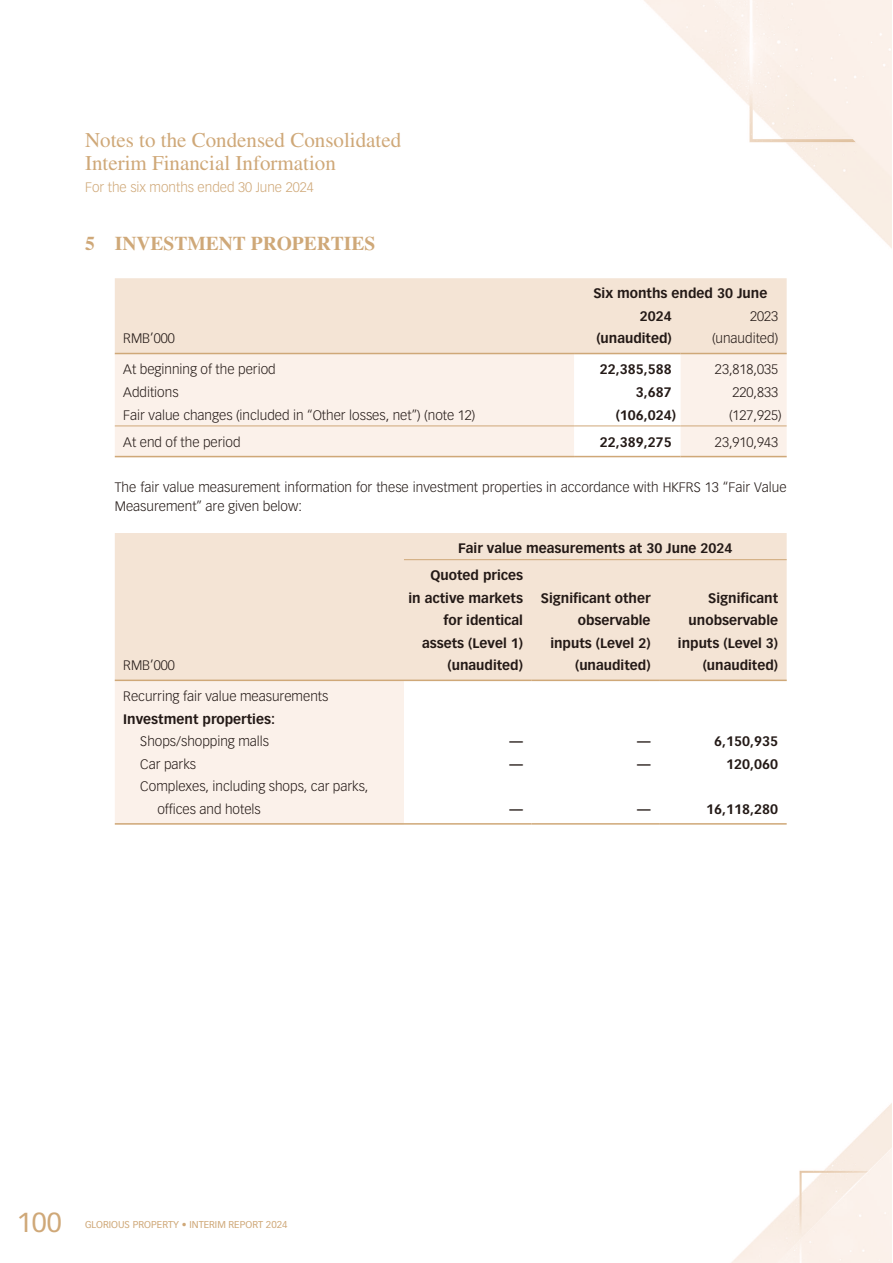
<style>
.page{position:relative;width:893px;height:1263px;background:#fff}
.page>*{position:absolute;margin:0;border:0;box-sizing:border-box;transform-origin:0 0}
.t1{font:27px "Vectora LT Std";color:#cfa878}
.t2{font:21px/22.5px "Times LT Std";color:#cfa878}
.t3{font:700 19.5px "Times LT Std";color:#cfa878}
.t4{font:300 13.5px/19.5px "Vectora LT Std";color:#231916}
.t5{font:700 13.5px/22.5px "Vectora LT Std";color:#231916;text-align:right}
.t6{font:300 13.5px "Vectora LT Std";color:#cfa878}
.t7{font:9.75px "Vectora LT Std";color:#cfa878}
</style>
<div class="page">
<img style="left:114px;top:0;width:778px;height:1263px">
<div style="left:115px;top:278px;width:672px;height:75px;background:#f4e4d5"></div>
<div style="left:115px;top:354px;width:672px;height:102px;background:#fbf1ea"></div>
<svg style="left:574px;top:354px;width:106px;height:102px"></svg>
<hr style="left:115px;top:353px;width:459px;height:1px;background:#cfa878">
<hr style="left:574px;top:353px;width:106px;height:1px;background:#cfa878">
<hr style="left:680px;top:353px;width:107px;height:1px;background:#cfa878">
<hr style="left:115px;top:425px;width:459px;height:1px;background:#cfa878">
<hr style="left:574px;top:425px;width:106px;height:1px;background:#cfa878">
<hr style="left:680px;top:425px;width:107px;height:1px;background:#cfa878">
<hr style="left:115px;top:456px;width:459px;height:1px;background:#cfa878">
<hr style="left:574px;top:456px;width:106px;height:1px;background:#cfa878">
<hr style="left:680px;top:456px;width:107px;height:1px;background:#cfa878">
<div style="left:115px;top:533px;width:672px;height:147px;background:#f4e4d5"></div>
<div style="left:115px;top:681px;width:289px;height:142px;background:#fbf1ea"></div>
<svg style="left:404px;top:681px;width:383px;height:142px"></svg>
<hr style="left:404px;top:559px;width:383px;height:1px;background:#cfa878">
<hr style="left:115px;top:680px;width:289px;height:1px;background:#cfa878">
<hr style="left:404px;top:680px;width:127px;height:1px;background:#cfa878">
<hr style="left:531px;top:680px;width:128px;height:1px;background:#cfa878">
<hr style="left:659px;top:680px;width:128px;height:1px;background:#cfa878">
<hr style="left:115px;top:823px;width:289px;height:2px;background:#cfa878">
<hr style="left:404px;top:823px;width:127px;height:2px;background:#cfa878">
<hr style="left:531px;top:823px;width:128px;height:2px;background:#cfa878">
<hr style="left:659px;top:823px;width:128px;height:2px;background:#cfa878">
<h2 class="t2" style="left:85px;top:129px;width:318px">Notes to the Condensed Consolidated<br>Interim Financial Information</h2>
<p class="t6" style="left:85px;top:180px;width:230px">For the six months ended 30 June 2024</p>
<h3 class="t3" style="left:85px;top:232px;width:292px">5 INVESTMENT PROPERTIES</h3>
<p class="t5" style="left:640px;top:282px;width:129px;text-align:left;text-indent:-47px">Six months ended 30 June<br>2024</p>
<p class="t4" style="left:750px;top:307px;width:30px">2023</p>
<p class="t4" style="left:123px;top:329px;width:53px">RMB’000</p>
<p class="t5" style="left:596px;top:327px;width:77px">(unaudited)</p>
<p class="t4" style="left:712px;top:329px;width:68px">(unaudited)</p>
<p class="t4" style="left:123px;top:360px;width:154px">At beginning of the period</p>
<p class="t5" style="left:600px;top:358px;width:73px">22,385,588</p>
<p class="t4" style="left:715px;top:360px;width:65px">23,818,035</p>
<p class="t4" style="left:123px;top:383px;width:57px">Additions</p>
<p class="t5" style="left:636px;top:381px;width:37px">3,687</p>
<p class="t4" style="left:732px;top:383px;width:47px">220,833</p>
<p class="t4" style="left:123px;top:405px;width:354px">Fair value changes (included in “Other losses, net”) (note 12)</p>
<p class="t5" style="left:616px;top:403px;width:62px">(106,024)</p>
<p class="t4" style="left:729px;top:405px;width:54px">(127,925)</p>
<p class="t4" style="left:123px;top:432px;width:119px">At end of the period</p>
<p class="t5" style="left:600px;top:430px;width:73px">22,389,275</p>
<p class="t4" style="left:715px;top:432px;width:65px">23,910,943</p>
<p class="t4" style="left:115px;top:477px;width:673px">The fair value measurement information for these investment properties in accordance with HKFRS 13 “Fair Value<br>Measurement” are given below:</p>
<p class="t5" style="left:458px;top:537px;width:276px">Fair value measurements at 30 June 2024</p>
<p class="t4" style="left:123px;top:656px;width:53px">RMB’000</p>
<p class="t5" style="left:409px;top:564px;width:116px">Quoted prices<br>in active markets for identical assets (Level 1) (unaudited)</p>
<p class="t5" style="left:541px;top:587px;width:111px">Significant other observable inputs (Level 2) (unaudited)</p>
<p class="t5" style="left:678px;top:587px;width:102px">Significant unobservable inputs (Level 3) (unaudited)</p>
<p class="t4" style="left:123px;top:687px;width:207px">Recurring fair value measurements</p>
<p class="t5" style="left:123px;top:708px;width:153px">Investment properties:</p>
<p class="t4" style="left:140px;top:732px;width:130px">Shops/shopping malls</p>
<p class="t5" style="left:509px;top:730px;width:15px">—</p>
<p class="t5" style="left:637px;top:730px;width:15px">—</p>
<p class="t5" style="left:714px;top:730px;width:65px">6,150,935</p>
<p class="t4" style="left:140px;top:754px;width:57px">Car parks</p>
<p class="t5" style="left:509px;top:753px;width:15px">—</p>
<p class="t5" style="left:637px;top:753px;width:15px">—</p>
<p class="t5" style="left:726px;top:753px;width:53px">120,060</p>
<p class="t4" style="left:157px;top:775px;width:213px;line-height:22.5px;text-indent:-17px">Complexes, including shops, car parks, offices and hotels</p>
<p class="t5" style="left:510px;top:798px;width:15px">—</p>
<p class="t5" style="left:637px;top:798px;width:15px">—</p>
<p class="t5" style="left:706px;top:798px;width:73px">16,118,280</p>
<h1 class="t1" style="left:17px;top:1207px;width:47px">100</h1>
<p class="t7" style="left:85px;top:1218px;width:204px">GLORIOUS PROPERTY • INTERIM REPORT 2024</p>
</div>
